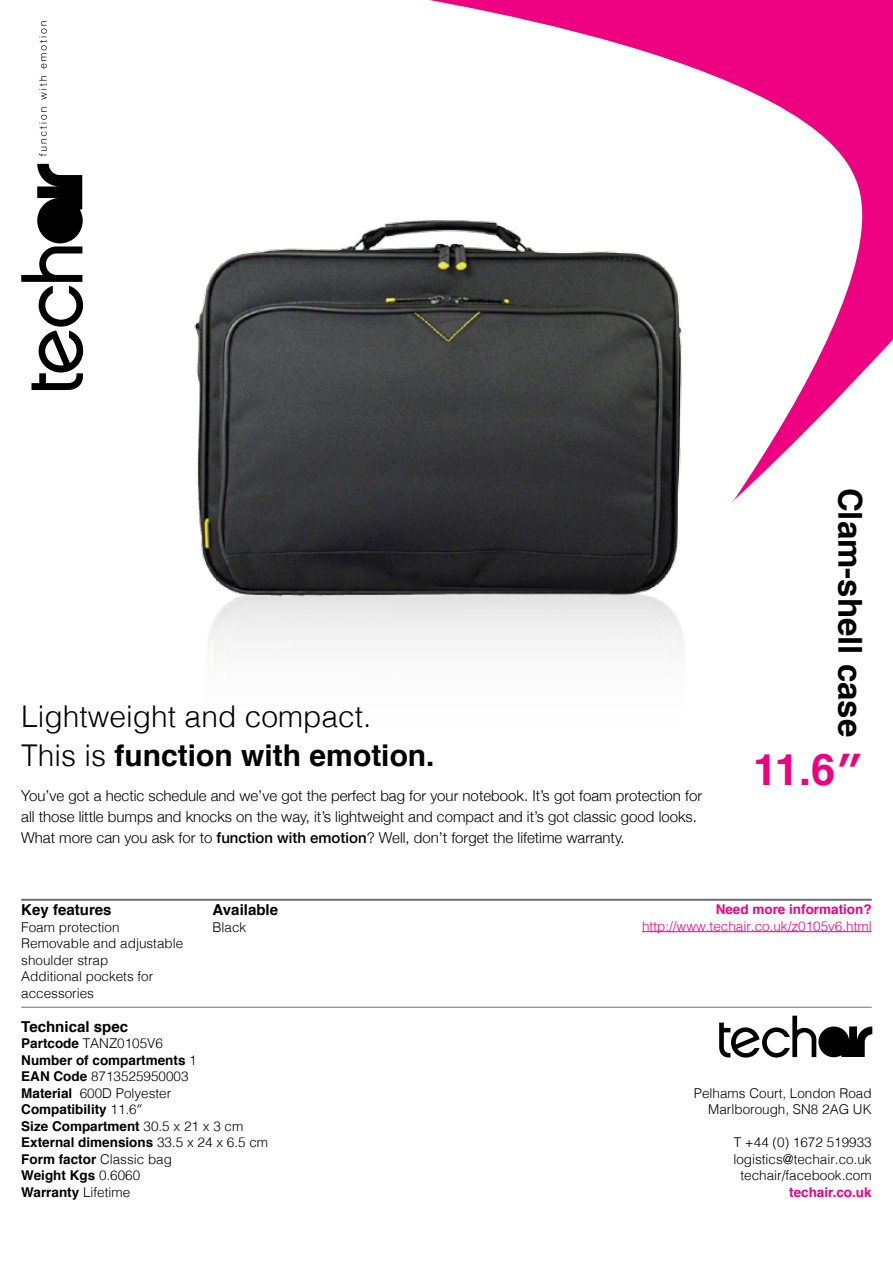
<style>
.page{position:relative;width:893px;height:1263px;background:#fff}
.page>*{position:absolute;margin:0;border:0;box-sizing:border-box;transform-origin:0 0}
.t1{font:700 43.5px "Helvetica";color:#ed0181}
.t2{font:700 33px "Helvetica";color:#000}
.t3{font:300 30px/39px "Helvetica";color:#000}
.t4{font:300 15px/21px "Helvetica Neue";color:#000}
.t5{font:700 15px "Helvetica";color:#000}
.t6{font:700 13.5px/16.5px "Helvetica";color:#000}
.t7{font:300 13.5px/16.5px "Helvetica";color:#000;text-align:right}
.t8{font:300 13.5px "Helvetica";color:#ed0181}
.t9{font:700 13.5px "Helvetica";color:#ed0181}
.s1{font-weight:700}
.s2{font-weight:500}
.s3{font-weight:300}
</style>
<div class="page">
<svg style="left:37px;top:0;width:856px;height:502px"></svg>
<hr style="left:642px;top:931px;width:230px;height:1px;background:#ed0181">
<svg style="left:21px;top:164px;width:63px;height:226px"></svg>
<svg style="left:39px;top:107px;width:8px;height:49px"></svg>
<svg style="left:39px;top:76px;width:8px;height:24px"></svg>
<svg style="left:39px;top:21px;width:8px;height:47px"></svg>
<svg style="left:719px;top:1016px;width:153px;height:42px"></svg>
<hr style="left:21px;top:899px;width:851px;height:2px;background:#6d6e71">
<hr style="left:21px;top:1007px;width:851px;height:1px;background:#6d6e71">
<img style="left:172px;top:630px;width:559px;height:303px">
<img style="left:172px;top:184px;width:552px;height:446px">
<h3 class="t3" style="left:21px;top:695px;width:415px">Lightweight and compact.<br>This is <span class="s1">function with emotion.</span></h3>
<p class="t4" style="left:21px;top:784px;width:682px">You’ve got a hectic schedule and we’ve got the perfect bag for your notebook. It’s got foam protection for all those little bumps and knocks on the way, it’s lightweight and compact and it’s got classic good looks.<br>What more can you ask for to <span class="s2">function with emotion</span>? Well, don’t forget the lifetime warranty.</p>
<h2 class="t2" style="left:877px;top:488px;width:251px;rotate:90deg">Clam-shell case</h2>
<h1 class="t1" style="left:753px;top:734px;width:110px">11.6″</h1>
<p class="t5" style="left:21px;top:898px;width:92px">Key features</p>
<p class="t7" style="left:21px;top:918px;width:164px;text-align:left">Foam protection<br>Removable and adjustable shoulder strap<br>Additional pockets for accessories</p>
<p class="t5" style="left:213px;top:898px;width:67px">Available</p>
<p class="t7" style="left:213px;top:918px;width:35px">Black</p>
<p class="t5" style="left:21px;top:1014px;width:108px">Technical spec</p>
<p class="t6" style="left:21px;top:1035px;width:248px">Partcode <span class="s3">TANZ0105V6<br></span>Number of compartments <span class="s3">1<br></span>EAN Code <span class="s3">8713525950003<br></span>Material <span class="s3">600D Polyester<br></span>Compatibility <span class="s3">11.6″<br></span>Size Compartment <span class="s3">30.5 x 21 x 3 cm<br></span>External dimensions <span class="s3">33.5 x 24 x 6.5 cm<br></span>Form factor <span class="s3">Classic bag<br></span>Weight Kgs <span class="s3">0.6060<br></span>Warranty <span class="s3">Lifetime</span></p>
<p class="t9" style="left:716px;top:898px;width:158px">Need more information?</p>
<p class="t8" style="left:642px;top:914px;width:231px">http://www.techair.co.uk/z0105v6.html</p>
<p class="t7" style="left:694px;top:1083px;width:179px">Pelhams Court, London Road<br>Marlborough, SN8 2AG UK</p>
<p class="t7" style="left:733px;top:1133px;width:140px;text-align:center">T +44 (0) 1672 519933 logistics@techair.co.uk techair/facebook.com</p>
<p class="t9" style="left:789px;top:1181px;width:84px">techair.co.uk</p>
</div>
